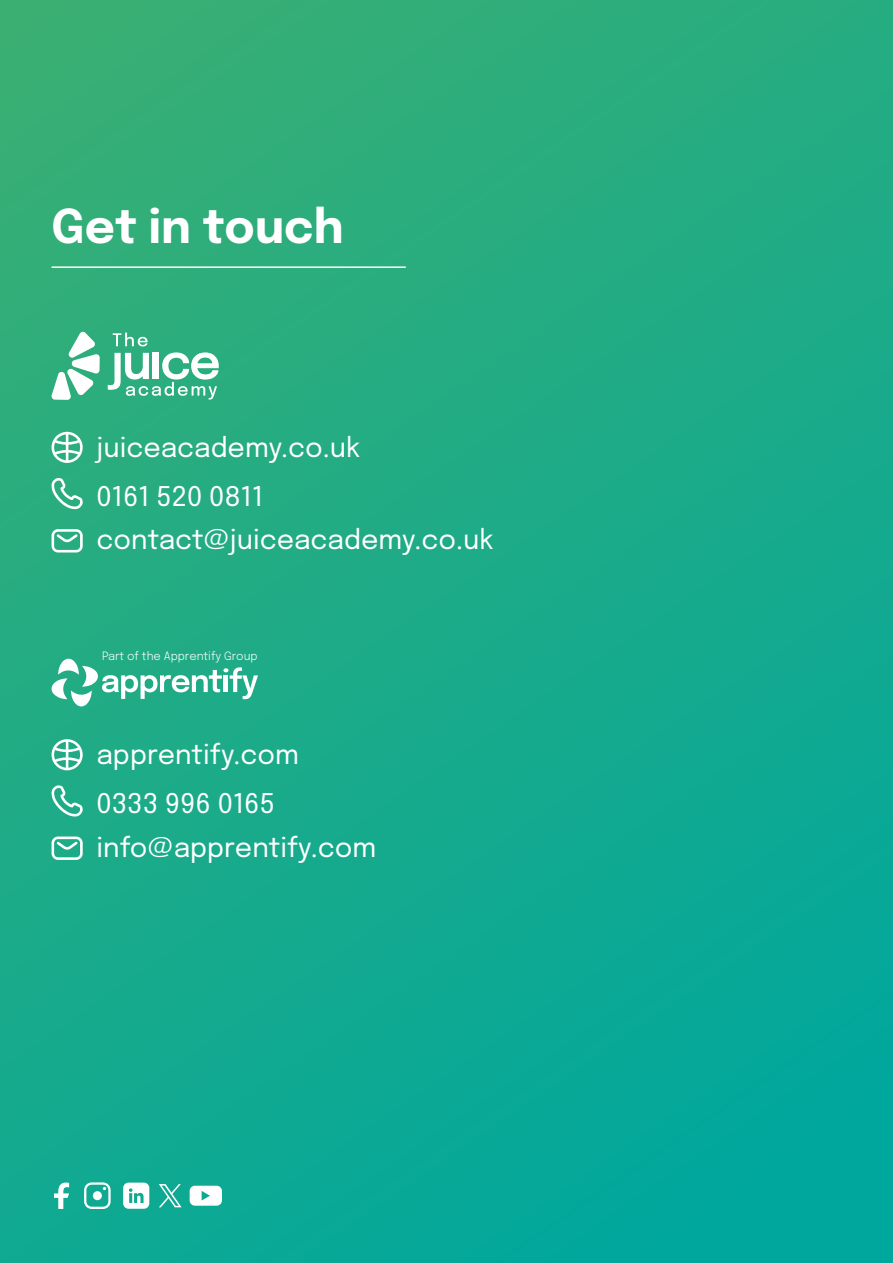
<style>
.page{position:relative;width:893px;height:1263px;background:#fff}
.page>*{position:absolute;margin:0;border:0;box-sizing:border-box;transform-origin:0 0}
.Headers{font:700 46.5px "Epilogue";color:#fff}
.t1{font:27px "Epilogue";color:#fff}
.t2{font:300 11.4px "Epilogue";color:#fff}
</style>
<div class="page">
<div style="left:0;top:0;width:893px;height:1263px;background:linear-gradient(to bottom,#31ae79,#05a89a)"></div>
<hr style="left:52px;top:266px;width:354px;height:2px;background:#fff">
<svg style="left:51px;top:659px;width:207px;height:47px"></svg>
<svg style="left:113px;top:333px;width:35px;height:13px"></svg>
<svg style="left:108px;top:352px;width:111px;height:48px"></svg>
<svg style="left:51px;top:331px;width:49px;height:69px"></svg>
<svg style="left:52px;top:432px;width:31px;height:31px"></svg>
<svg style="left:51px;top:478px;width:32px;height:31px"></svg>
<svg style="left:52px;top:529px;width:31px;height:23px"></svg>
<svg style="left:52px;top:739px;width:31px;height:31px"></svg>
<svg style="left:51px;top:785px;width:32px;height:31px"></svg>
<svg style="left:52px;top:836px;width:31px;height:24px"></svg>
<svg style="left:54px;top:1182px;width:95px;height:27px"></svg>
<svg style="left:190px;top:1186px;width:32px;height:20px"></svg>
<svg style="left:159px;top:1184px;width:23px;height:23px"></svg>
<p class="Headers" style="left:52px;top:193px;width:294px">Get in touch</p>
<p class="t1" style="left:97px;top:428px;width:265px">juiceacademy.co.uk</p>
<p class="t1" style="left:97px;top:477px;width:168px">0161 520 0811</p>
<p class="t1" style="left:97px;top:520px;width:398px">contact@juiceacademy.co.uk</p>
<p class="t2" style="left:102px;top:648px;width:157px">Part of the Apprentify Group</p>
<p class="t1" style="left:97px;top:735px;width:204px">apprentify.com</p>
<p class="t1" style="left:97px;top:784px;width:180px">0333 996 0165</p>
<p class="t1" style="left:97px;top:828px;width:281px">info@apprentify.com</p>
</div>
